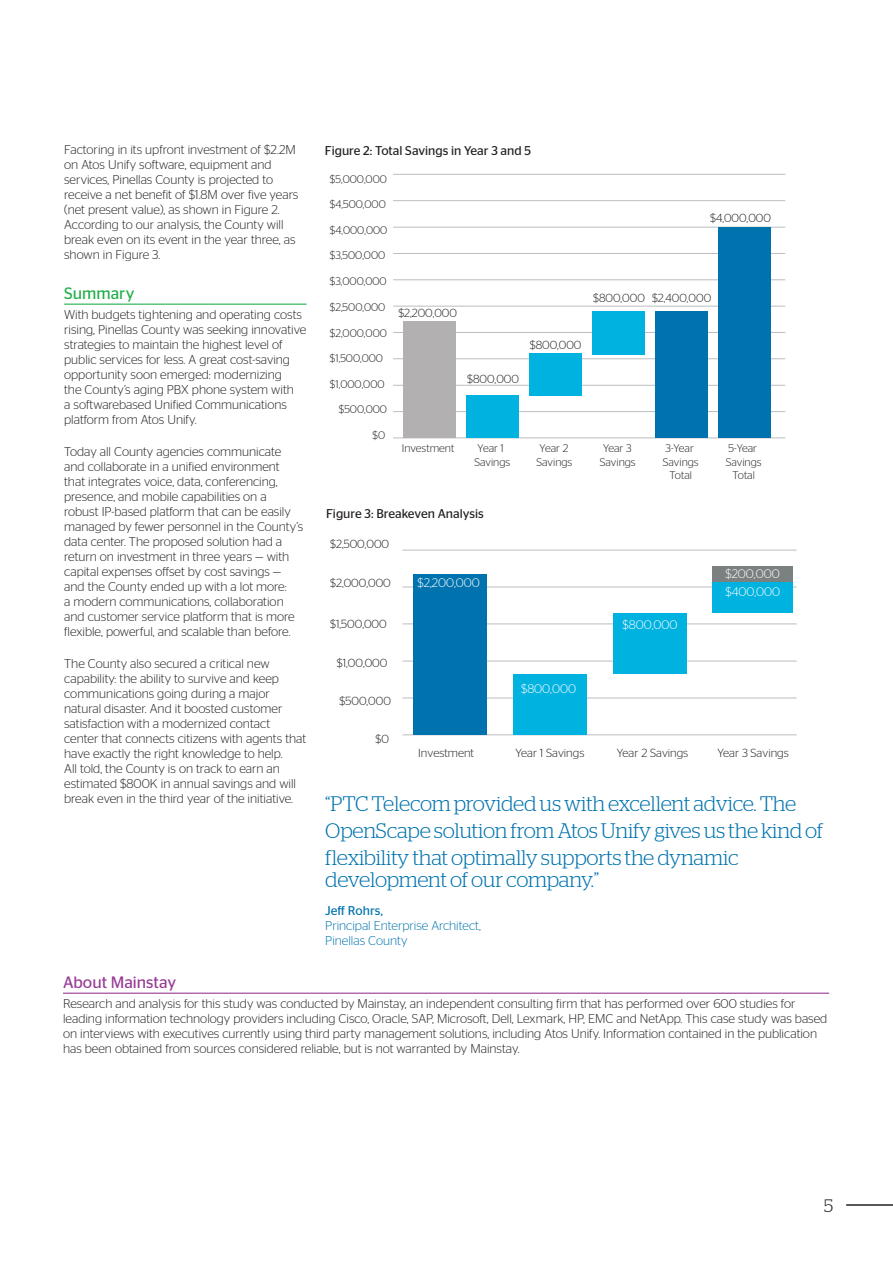
<style>
.page{position:relative;width:893px;height:1263px;background:#fff}
.page>*{position:absolute;margin:0;border:0;box-sizing:border-box;transform-origin:0 0}
.t1{font:300 21px/26.7px "Stag";letter-spacing:-.015em;color:#0073ae}
.Page_numbering{font:300 18px "Stag";color:#231f20}
.Chapter_Title{font:16.5px "Stag Sans";color:#973c96}
.Chapter_Title-2{font:16.5px "Stag Sans";color:#22af4a}
.Body_Copy{font:300 12.75px/15px "Stag Sans";color:#231f20}
.Body_Copy-2{font:12.75px "Stag Sans";color:#231f20}
.t2{font:300 12.75px/15px "Stag Sans";color:#0073ae}
.t3{font:300 12.45px "Stag Sans";color:#fff}
.t4{font:300 11.85px "Stag Sans";color:#231f20}
.t5{font:300 11.7px "Stag Sans";color:#231f20}
.t6{font:300 11.1px/13.4px "Stag Sans";color:#231f20}
.s1{font-weight:400}
</style>
<div class="page">
<hr style="left:63px;top:993px;width:766px;height:1px;background:#973c96">
<hr style="left:64px;top:304px;width:243px;height:1px;background:#22af4a">
<hr style="left:393px;top:438px;width:392px;height:1px;background:#bcbdc0">
<hr style="left:393px;top:411px;width:392px;height:1px;background:#bcbdc0">
<hr style="left:393px;top:358px;width:392px;height:1px;background:#bcbdc0">
<hr style="left:393px;top:332px;width:392px;height:1px;background:#bcbdc0">
<hr style="left:393px;top:306px;width:392px;height:1px;background:#bcbdc0">
<hr style="left:393px;top:385px;width:392px;height:1px;background:#bcbdc0">
<hr style="left:393px;top:279px;width:392px;height:1px;background:#bcbdc0">
<hr style="left:393px;top:253px;width:392px;height:1px;background:#bcbdc0">
<hr style="left:393px;top:200px;width:392px;height:1px;background:#bcbdc0">
<hr style="left:393px;top:174px;width:392px;height:1px;background:#bcbdc0">
<hr style="left:393px;top:227px;width:392px;height:1px;background:#bcbdc0">
<div style="left:404px;top:322px;width:52px;height:116px;background:#b3b0b2"></div>
<div style="left:467px;top:396px;width:52px;height:42px;background:#00b2e0"></div>
<div style="left:530px;top:353px;width:52px;height:43px;background:#00b2e0"></div>
<div style="left:593px;top:311px;width:52px;height:44px;background:#00b2e0"></div>
<div style="left:655px;top:311px;width:52px;height:127px;background:#0073ae"></div>
<div style="left:718px;top:227px;width:52px;height:211px;background:#0073ae"></div>
<hr style="left:402px;top:734px;width:395px;height:1px;background:#bcbdc0">
<hr style="left:402px;top:698px;width:395px;height:1px;background:#bcbdc0">
<hr style="left:402px;top:661px;width:395px;height:1px;background:#bcbdc0">
<hr style="left:402px;top:623px;width:395px;height:1px;background:#bcbdc0">
<hr style="left:402px;top:587px;width:395px;height:1px;background:#bcbdc0">
<hr style="left:402px;top:550px;width:395px;height:1px;background:#bcbdc0">
<div style="left:413px;top:574px;width:74px;height:161px;background:#0073ae"></div>
<div style="left:513px;top:674px;width:74px;height:61px;background:#00b2e0"></div>
<div style="left:613px;top:613px;width:74px;height:61px;background:#00b2e0"></div>
<div style="left:712px;top:582px;width:81px;height:31px;background:#00b2e0"></div>
<div style="left:712px;top:566px;width:81px;height:15px;background:#7b8080"></div>
<hr style="left:846px;top:1204px;width:47px;height:2px;background:#231f20">
<p class="Body_Copy" style="left:64px;top:142px;width:236px">Factoring in its upfront investment of $2.2M on Atos Unify software, equipment and services, Pinellas County is projected to receive a net benefit of $1.8M over five years (net present value), as shown in Figure 2.<br>According to our analysis, the County will break even on its event in the year three, as shown in Figure 3.</p>
<p class="Chapter_Title-2" style="left:64px;top:284px;width:72px">Summary</p>
<p class="Body_Copy" style="left:64px;top:306px;width:244px">With budgets tightening and operating costs rising, Pinellas County was seeking innovative strategies to maintain the highest level of public services for less. A great cost-saving opportunity soon emerged: modernizing<br>the County’s aging PBX phone system with<br>a softwarebased Unified Communications platform from Atos Unify.</p>
<p class="Body_Copy" style="left:64px;top:443px;width:240px">Today all County agencies communicate and collaborate in a unified environment that integrates voice, data, conferencing, presence, and mobile capabilities on a robust IP-based platform that can be easily managed by fewer personnel in the County’s data center. The proposed solution had a return on investment in three years — with capital expenses offset by cost savings — and the County ended up with a lot more:<br>a modern communications, collaboration and customer service platform that is more flexible, powerful, and scalable than before.</p>
<p class="Body_Copy" style="left:64px;top:655px;width:244px">The County also secured a critical new capability: the ability to survive and keep communications going during a major natural disaster. And it boosted customer satisfaction with a modernized contact center that connects citizens with agents that have exactly the right knowledge to help.<br>All told, the County is on track to earn an estimated $800K in annual savings and will break even in the third year of the initiative.</p>
<p class="Body_Copy-2" style="left:325px;top:143px;width:208px">Figure 2: Total Savings in Year 3 and 5</p>
<p class="t6" style="left:330px;top:172px;width:58px">$5,000,000</p>
<p class="t6" style="left:330px;top:197px;width:57px">$4,500,000</p>
<p class="t6" style="left:330px;top:223px;width:59px">$4,000,000</p>
<p class="t6" style="left:330px;top:249px;width:57px">$3,500,000</p>
<p class="t6" style="left:330px;top:274px;width:58px">$3,000,000</p>
<p class="t6" style="left:330px;top:300px;width:57px">$2,500,000</p>
<p class="t6" style="left:330px;top:326px;width:58px">$2,000,000</p>
<p class="t6" style="left:330px;top:351px;width:55px">$1,500,000</p>
<p class="t6" style="left:330px;top:377px;width:56px">$1,000,000</p>
<p class="t6" style="left:339px;top:403px;width:50px">$500,000</p>
<p class="t6" style="left:372px;top:428px;width:14px">$0</p>
<p class="t5" style="left:710px;top:212px;width:62px">$4,000,000</p>
<p class="t5" style="left:398px;top:307px;width:60px">$2,200,000</p>
<p class="t5" style="left:467px;top:373px;width:53px">$800,000</p>
<p class="t5" style="left:530px;top:338px;width:53px">$800,000</p>
<p class="t5" style="left:593px;top:291px;width:120px">$800,000 $2,400,000</p>
<p class="t6" style="left:402px;top:442px;width:54px">Investment</p>
<p class="t6" style="left:536px;top:442px;width:37px">Year 2<br>Savings</p>
<p class="t6" style="left:600px;top:442px;width:37px">Year 3<br>Savings</p>
<p class="t6" style="left:663px;top:442px;width:37px;text-align:center">3-Year<br>Savings<br>Total</p>
<p class="t6" style="left:726px;top:442px;width:37px;text-align:center">5-Year<br>Savings<br>Total</p>
<p class="t6" style="left:474px;top:442px;width:37px">Year 1<br>Savings</p>
<p class="Body_Copy-2" style="left:326px;top:507px;width:159px">Figure 3: Breakeven Analysis</p>
<p class="t4" style="left:330px;top:538px;width:60px">$2,500,000</p>
<p class="t4" style="left:330px;top:576px;width:62px">$2,000,000</p>
<p class="t4" style="left:330px;top:617px;width:58px">$1,500,000</p>
<p class="t4" style="left:337px;top:656px;width:52px">$1,00,000</p>
<p class="t4" style="left:340px;top:695px;width:53px">$500,000</p>
<p class="t4" style="left:375px;top:732px;width:15px">$0</p>
<p class="t3" style="left:417px;top:576px;width:64px">$2,200,000</p>
<p class="t3" style="left:521px;top:681px;width:56px">$800,000</p>
<p class="t3" style="left:623px;top:618px;width:56px">$800,000</p>
<p class="t3" style="left:725px;top:567px;width:56px">$200,000</p>
<p class="t3" style="left:725px;top:584px;width:56px">$400,000</p>
<p class="t4" style="left:418px;top:747px;width:57px">Investment</p>
<p class="t4" style="left:515px;top:747px;width:71px">Year 1 Savings</p>
<p class="t4" style="left:617px;top:747px;width:73px">Year 2 Savings</p>
<p class="t4" style="left:717px;top:747px;width:73px">Year 3 Savings</p>
<p class="t1" style="left:325px;top:790px;width:499px">“PTC Telecom provided us with excellent advice. The<br>OpenScape solution from Atos Unify gives us the kind of flexibility that optimally supports the dynamic</p>
<p class="t1" style="left:325px;top:866px;width:275px">development of our company.”</p>
<p class="t2" style="left:325px;top:903px;width:157px"><span class="s1">Jeff Rohrs,<br></span>Principal Enterprise Architect,<br>Pinellas County</p>
<p class="Chapter_Title" style="left:63px;top:973px;width:115px">About Mainstay</p>
<p class="Body_Copy" style="left:63px;top:995px;width:766px">Research and analysis for this study was conducted by Mainstay, an independent consulting firm that has performed over 600 studies for leading information technology providers including Cisco, Oracle, SAP, Microsoft, Dell, Lexmark, HP, EMC and NetApp. This case study was based on interviews with executives currently using third party management solutions, including Atos Unify. Information contained in the publication has been obtained from sources considered reliable, but is not warranted by Mainstay.</p>
<p class="Page_numbering" style="left:824px;top:1196px;width:11px">5</p>
</div>
